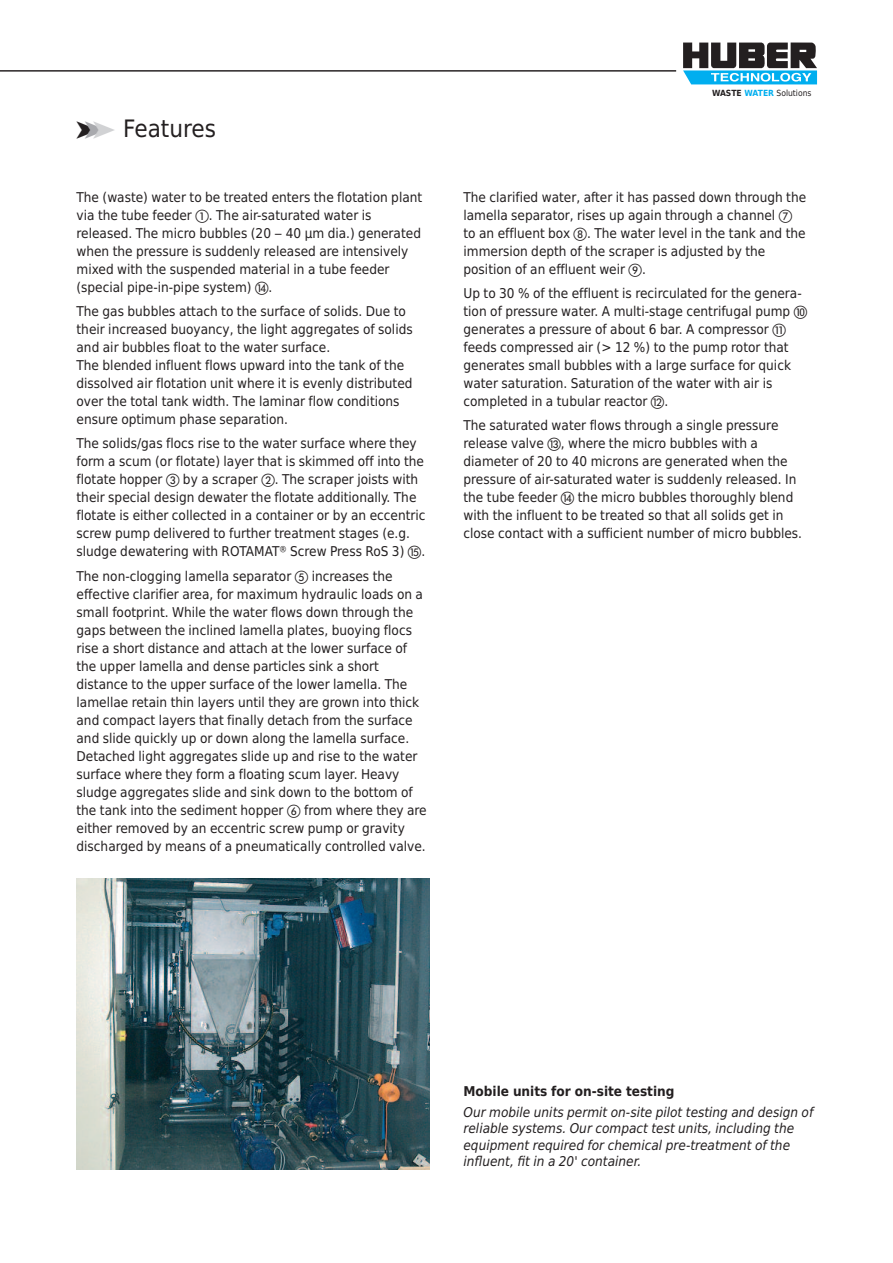
<style>
.page{position:relative;width:893px;height:1263px;background:#fff}
.page>*{position:absolute;margin:0;border:0;box-sizing:border-box;transform-origin:0 0}
.t1{font:24px "Huber Tec";color:#231f20}
.t2{font:13.5px/18px "Huber Tec";color:#231f20}
.t3{font:italic 13.5px/16.5px "Huber Tec";color:#231f20}
.t4{font:700 13.5px "Huber Tec";color:#231f20}
.t5{font:8.55px "Huber Tec";color:#231f20}
.s1{color:#a8a9ad}
.s2{color:#d1d2d4}
.s3{font-family:"Huber Pi 2"}
.s4{font-weight:700}
.s5{font-weight:700;color:#00aeef}
</style>
<div class="page">
<svg style="left:683px;top:43px;width:134px;height:41px"></svg>
<hr style="left:0;top:71px;width:676px;height:1px;background:#231f20">
<svg style="left:0;top:71px;width:13px;height:1px"></svg>
<img style="left:77px;top:878px;width:352px;height:291px">
<h1 class="t1" style="left:77px;top:115px;width:141px">➤<span class="s1">➤</span><span class="s2">➤</span> Features</h1>
<p class="t2" style="left:77px;top:188px;width:347px">The (waste) water to be treated enters the flotation plant via the tube feeder <span class="s3">A</span>. The air-saturated water is released. The micro bubbles (20 – 40 µm dia.) generated when the pressure is suddenly released are intensively mixed with the suspended material in a tube feeder (special pipe-in-pipe system) <span class="s3">N</span>.</p>
<p class="t2" style="left:77px;top:302px;width:338px">The gas bubbles attach to the surface of solids. Due to their increased buoyancy, the light aggregates of solids and air bubbles float to the water surface.<br>The blended influent flows upward into the tank of the dissolved air flotation unit where it is evenly distributed over the total tank width. The laminar flow conditions ensure optimum phase separation.</p>
<p class="t2" style="left:77px;top:435px;width:350px">The solids/gas flocs rise to the water surface where they form a scum (or flotate) layer that is skimmed off into the flotate hopper <span class="s3">C</span> by a scraper <span class="s3">B</span>. The scraper joists with their special design dewater the flotate additionally. The flotate is either collected in a container or by an eccentric screw pump delivered to further treatment stages (e.g. sludge dewatering with ROTAMAT® Screw Press RoS 3) <span class="s3">O</span>.</p>
<p class="t2" style="left:77px;top:567px;width:352px">The non-clogging lamella separator <span class="s3">E</span> increases the effective clarifier area, for maximum hydraulic loads on a small footprint. While the water flows down through the gaps between the inclined lamella plates, buoying flocs rise a short distance and attach at the lower surface of the upper lamella and dense particles sink a short distance to the upper surface of the lower lamella. The lamellae retain thin layers until they are grown into thick and compact layers that finally detach from the surface and slide quickly up or down along the lamella surface.<br>Detached light aggregates slide up and rise to the water surface where they form a floating scum layer. Heavy sludge aggregates slide and sink down to the bottom of the tank into the sediment hopper <span class="s3">F</span> from where they are either removed by an eccentric screw pump or gravity discharged by means of a pneumatically controlled valve.</p>
<p class="t5" style="left:712px;top:86px;width:101px"><span class="s4">WASTE</span> <span class="s5">WATER</span> Solutions</p>
<p class="t2" style="left:463px;top:188px;width:344px">The clarified water, after it has passed down through the lamella separator, rises up again through a channel <span class="s3">G </span>to an effluent box <span class="s3">H</span>. The water level in the tank and the immersion depth of the scraper is adjusted by the position of an effluent weir <span class="s3">I</span>.</p>
<p class="t2" style="left:463px;top:284px;width:345px">Up to 30 % of the effluent is recirculated for the genera&shy;tion of pressure water. A multi-stage centrifugal pump <span class="s3">J </span>generates a pressure of about 6 bar. A compressor <span class="s3">K </span>feeds compressed air (&gt; 12 %) to the pump rotor that generates small bubbles with a large surface for quick water saturation. Saturation of the water with air is completed in a tubular reactor <span class="s3">L</span>.</p>
<p class="t2" style="left:463px;top:417px;width:340px">The saturated water flows through a single pressure release valve <span class="s3">M</span>, where the micro bubbles with a diameter of 20 to 40 microns are generated when the pressure of air-saturated water is suddenly released. In the tube feeder <span class="s3">N</span> the micro bubbles thoroughly blend with the influent to be treated so that all solids get in close contact with a sufficient number of micro bubbles.</p>
<p class="t4" style="left:463px;top:1083px;width:213px">Mobile units for on-site testing</p>
<p class="t3" style="left:463px;top:1104px;width:351px">Our mobile units permit on-site pilot testing and design of reliable systems. Our compact test units, including the equipment required for chemical pre-treatment of the influent, fit in a 20' container.</p>
</div>
